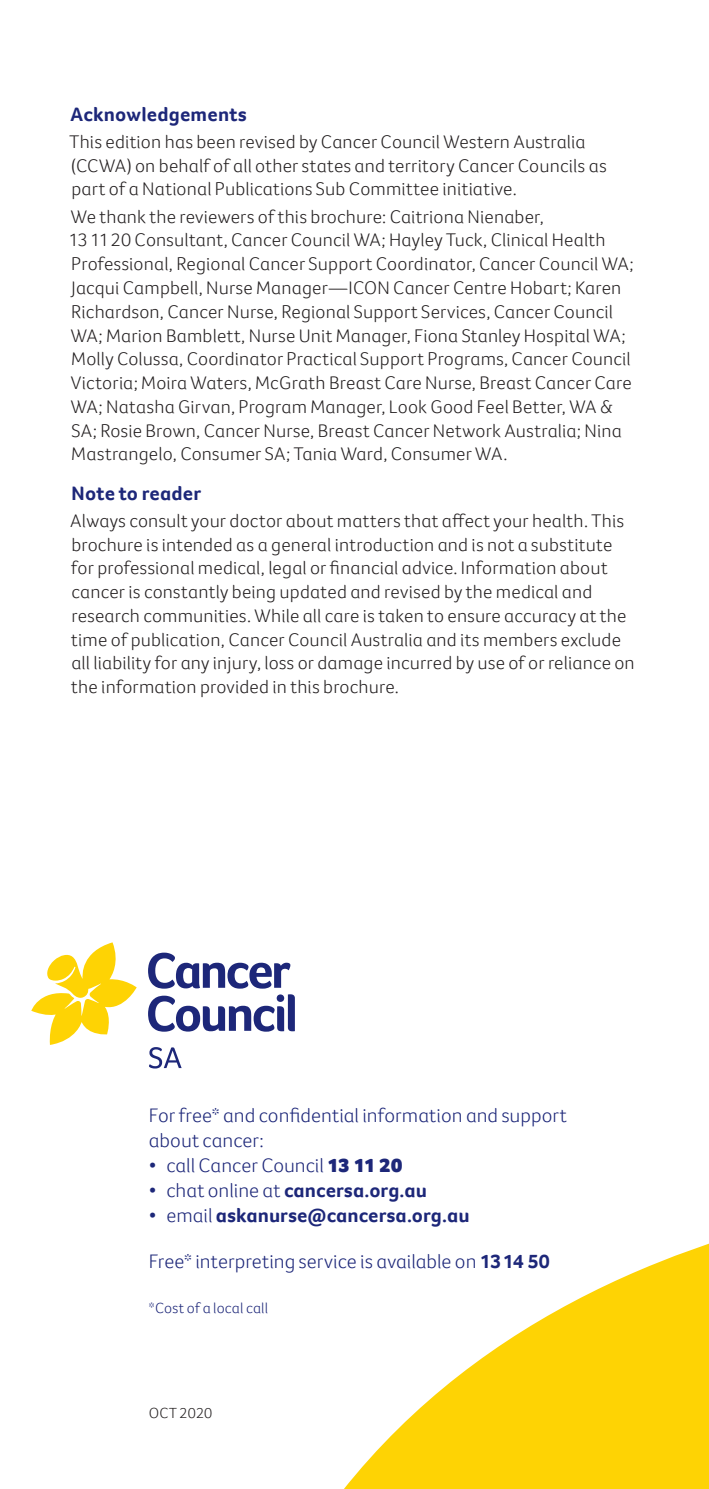
<style>
.page{position:relative;width:709px;height:1489px;background:#fff}
.page>*{position:absolute;margin:0;border:0;box-sizing:border-box;transform-origin:0 0}
.t1{font:300 20px/25px "Foco CC";color:#1d2779}
.bodycopy_intro{font:700 20px "Foco CC";letter-spacing:.01em;color:#1d2779}
.bodycopy{font:300 18.75px/23.8px "Foco CC";letter-spacing:.01em;color:#231f20}
.t2{font:300 15px "Foco CC";letter-spacing:.01em;color:#1d2779}
.t3{font:300 15px "Foco CC";letter-spacing:.01em;color:#231f20}
.s1{font-weight:900}
.s2{font-weight:300}
.s3{font-weight:700}
</style>
<div class="page">
<svg style="left:31px;top:942px;width:106px;height:102px"></svg>
<svg style="left:149px;top:1047px;width:33px;height:21px"></svg>
<svg style="left:148px;top:952px;width:147px;height:79px"></svg>
<svg style="left:344px;top:1243px;width:365px;height:245px;fill:#fed304"></svg>
<p class="bodycopy_intro" style="left:71px;top:101px;width:178px">Acknowledgements</p>
<p class="bodycopy" style="left:69px;top:129px;width:539px">This edition has been revised by Cancer Council Western Australia (CCWA) on behalf of all other states and territory Cancer Councils as part of a National Publications Sub Committee initiative.</p>
<p class="bodycopy" style="left:69px;top:204px;width:566px">We thank the reviewers of this brochure: Caitriona Nienaber,<br>13 11 20 Consultant, Cancer Council WA; Hayley Tuck, Clinical Health Professional, Regional Cancer Support Coordinator, Cancer Council WA; Jacqui Campbell, Nurse Manager—ICON Cancer Centre Hobart; Karen Richardson, Cancer Nurse, Regional Support Services, Cancer Council WA; Marion Bamblett, Nurse Unit Manager, Fiona Stanley Hospital WA; Molly Colussa, Coordinator Practical Support Programs, Cancer Council Victoria; Moira Waters, McGrath Breast Care Nurse, Breast Cancer Care WA; Natasha Girvan, Program Manager, Look Good Feel Better, WA &amp; SA; Rosie Brown, Cancer Nurse, Breast Cancer Network Australia; Nina Mastrangelo, Consumer SA; Tania Ward, Consumer WA.</p>
<p class="bodycopy_intro" style="left:72px;top:479px;width:131px">Note to reader</p>
<p class="bodycopy" style="left:70px;top:508px;width:566px">Always consult your doctor about matters that affect your health. This brochure is intended as a general introduction and is not a substitute for professional medical, legal or financial advice. Information about cancer is constantly being updated and revised by the medical and research communities. While all care is taken to ensure accuracy at the time of publication, Cancer Council Australia and its members exclude all liability for any injury, loss or damage incurred by use of or reliance on the information provided in this brochure.</p>
<p class="t1" style="left:149px;top:1102px;width:419px">For free* and confidential information and support about cancer:</p>
<p class="t1" style="left:149px;top:1152px;width:255px">• call Cancer Council <span class="s1">13 11 20</span></p>
<p class="bodycopy_intro" style="left:149px;top:1177px;width:280px"><span class="s2">• chat online at</span> cancersa.org.au</p>
<p class="bodycopy_intro" style="left:149px;top:1202px;width:322px"><span class="s2">• email</span> askanurse@cancersa.org.au</p>
<p class="t1" style="left:149px;top:1248px;width:402px">Free* interpreting service is available on <span class="s3">13 14 50</span></p>
<p class="t2" style="left:149px;top:1298px;width:121px">*Cost of a local call</p>
<p class="t3" style="left:149px;top:1402px;width:65px">OCT 2020</p>
</div>
